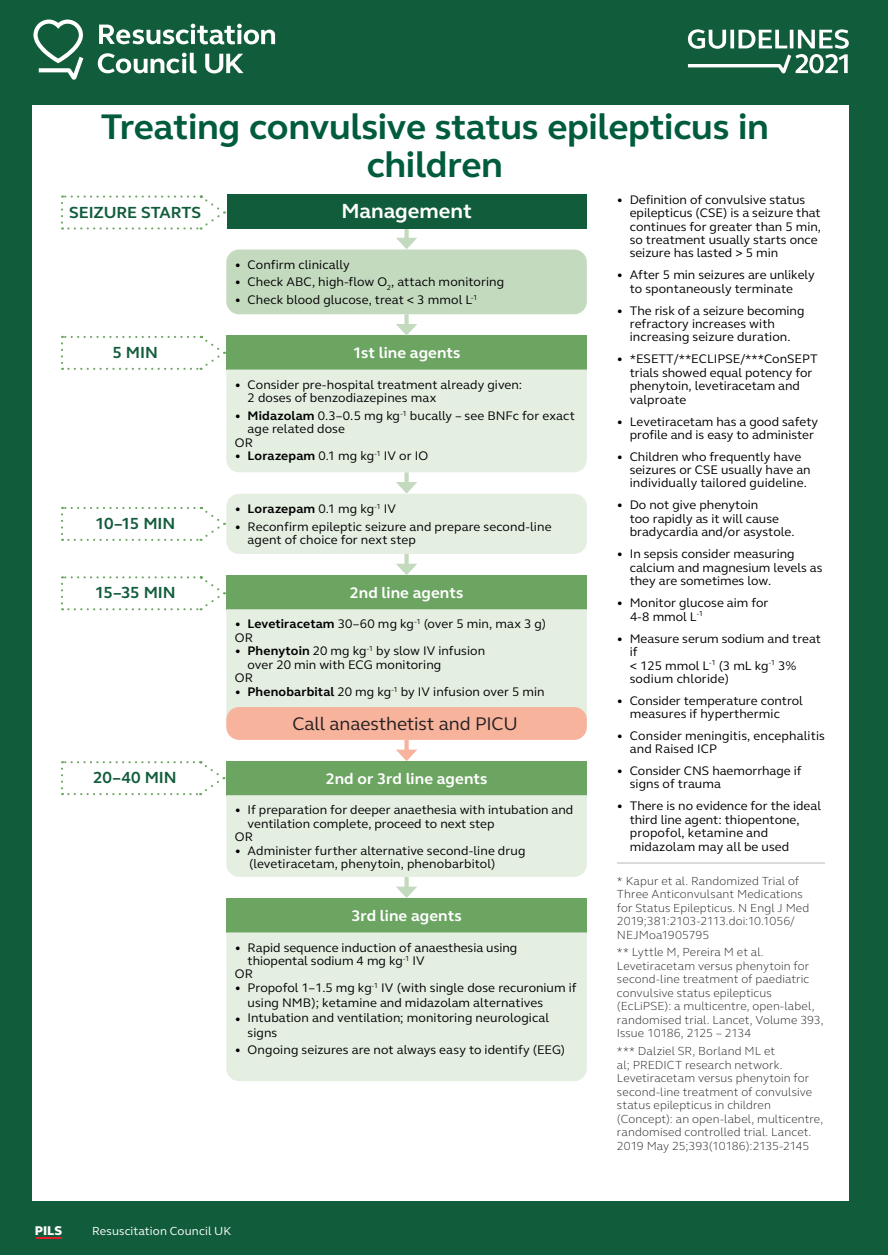
<style>
.page{position:relative;width:890px;height:1255px;background:#fff}
.page>*{position:absolute;margin:0;border:0;box-sizing:border-box;transform-origin:0 0}
._06_Appendix_title{font:700 36.6px/38.8px "Resus";letter-spacing:-.01em;color:#005c3c;text-align:center}
.t1{font:700 21px "Resus";color:#fff}
._04_Table_text_-_rom{font:18.75px "Resus";letter-spacing:-.005em;color:#231f20}
.t2{font:700 16.5px "Resus";letter-spacing:-.005em;color:#115c3b}
._04_Table_text_-_rom-2{font:700 15.75px "Resus";letter-spacing:.005em;color:#fff}
.t3{font:800 12.9px "Resus";color:#fff}
._04_Table_text_-_rom-3{font:12.75px/13.4px "Resus";color:#000001}
._04_Further_reading{font:300 12px/13.5px "Resus";letter-spacing:.005em;color:#231f20}
.t4{font:12px "Resus";letter-spacing:.01em;color:#fff}
.s1{font-weight:700}
</style>
<div class="page">
<div style="left:0;top:0;width:887px;height:1255px;background:#115c3b"></div>
<div style="left:32px;top:105px;width:817px;height:1095px;background:#fff"></div>
<div style="left:226px;top:575px;width:361px;height:34px;background:#6ca462"></div>
<div style="left:226px;top:898px;width:361px;height:34px;background:#6ca462"></div>
<div style="left:404px;top:228px;width:5px;height:14px;background:#c4dabf"></div>
<svg style="left:396px;top:238px;width:21px;height:11px"></svg>
<div style="left:404px;top:877px;width:5px;height:13px;background:#c4dabf"></div>
<svg style="left:396px;top:887px;width:21px;height:11px"></svg>
<div style="left:404px;top:472px;width:5px;height:14px;background:#c4dabf"></div>
<svg style="left:396px;top:482px;width:21px;height:12px"></svg>
<div style="left:404px;top:314px;width:5px;height:14px;background:#c4dabf"></div>
<div style="left:227px;top:194px;width:359px;height:34px;background:#115c3b"></div>
<div style="left:404px;top:740px;width:5px;height:14px;background:#f7b39c"></div>
<hr style="left:617px;top:862px;width:208px;height:2px;background:#bcbdc0">
<div style="left:226px;top:250px;width:361px;height:64px;background:#c4dabf;border-radius:13px"></div>
<div style="left:226px;top:609px;width:361px;height:125px;background:#e4eee1"></div>
<div style="left:226px;top:932px;width:361px;height:149px;background:#e4eee1"></div>
<div style="left:226px;top:494px;width:361px;height:60px;background:#e4eee1;border-radius:13px"></div>
<div style="left:404px;top:554px;width:5px;height:14px;background:#c4dabf"></div>
<svg style="left:396px;top:564px;width:21px;height:11px"></svg>
<svg style="left:61px;top:196px;width:164px;height:34px"></svg>
<svg style="left:61px;top:324px;width:526px;height:148px"></svg>
<svg style="left:61px;top:576px;width:164px;height:34px"></svg>
<svg style="left:61px;top:507px;width:164px;height:34px"></svg>
<svg style="left:61px;top:750px;width:526px;height:127px"></svg>
<div style="left:226px;top:707px;width:361px;height:33px;background:#f7b39c;border-radius:13px"></div>
<svg style="left:99px;top:24px;width:176px;height:20px"></svg>
<svg style="left:98px;top:53px;width:99px;height:20px"></svg>
<svg style="left:205px;top:54px;width:38px;height:19px"></svg>
<svg style="left:33px;top:20px;width:50px;height:60px"></svg>
<svg style="left:688px;top:29px;width:160px;height:44px"></svg>
<svg style="left:36px;top:1237px;width:26px;height:1px"></svg>
<p class="_06_Appendix_title" style="left:101px;top:107px;width:670px">Treating convulsive status epilepticus in children</p>
<p class="_04_Table_text_-_rom-3" style="left:629px;top:193px;width:193px;text-indent:-13px">• Definition of convulsive status epilepticus (CSE) is a seizure that continues for greater than 5 min, so treatment usually starts once seizure has lasted &gt; 5 min</p>
<p class="_04_Table_text_-_rom-3" style="left:629px;top:269px;width:187px;text-indent:-13px">• After 5 min seizures are unlikely to spontaneously terminate</p>
<p class="_04_Table_text_-_rom-3" style="left:629px;top:304px;width:176px;text-indent:-13px">• The risk of a seizure becoming refractory increases with increasing seizure duration.</p>
<p class="_04_Table_text_-_rom-3" style="left:629px;top:353px;width:189px;text-indent:-13px">• *ESETT/**ECLIPSE/***ConSEPT trials showed equal potency for phenytoin, levetiracetam and valproate</p>
<p class="_04_Table_text_-_rom-3" style="left:629px;top:415px;width:190px;text-indent:-13px">• Levetiracetam has a good safety profile and is easy to administer</p>
<p class="_04_Table_text_-_rom-3" style="left:629px;top:450px;width:182px;text-indent:-13px">• Children who frequently have seizures or CSE usually have an individually tailored guideline.</p>
<p class="_04_Table_text_-_rom-3" style="left:629px;top:499px;width:166px;text-indent:-13px">• Do not give phenytoin<br>too rapidly as it will cause bradycardia and/or asystole.</p>
<p class="_04_Table_text_-_rom-3" style="left:629px;top:548px;width:194px;text-indent:-13px">• In sepsis consider measuring calcium and magnesium levels as they are sometimes low.</p>
<p class="_04_Table_text_-_rom-3" style="left:630px;top:596px;width:140px;text-indent:-13px">• Monitor glucose aim for<br>4-8 mmol L<sup>-1</sup></p>
<p class="_04_Table_text_-_rom-3" style="left:629px;top:632px;width:193px;text-indent:-13px">• Measure serum sodium and treat if<br>&lt; 125 mmol L<sup>-1</sup> (3 mL kg<sup>-1</sup> 3% sodium chloride)</p>
<p class="_04_Table_text_-_rom-3" style="left:629px;top:694px;width:175px;text-indent:-13px">• Consider temperature control measures if hyperthermic</p>
<p class="_04_Table_text_-_rom-3" style="left:629px;top:729px;width:197px;text-indent:-13px">• Consider meningitis, encephalitis and Raised ICP</p>
<p class="_04_Table_text_-_rom-3" style="left:629px;top:764px;width:173px;text-indent:-13px">• Consider CNS haemorrhage if signs of trauma</p>
<p class="_04_Table_text_-_rom-3" style="left:629px;top:800px;width:193px;text-indent:-13px">• There is no evidence for the ideal third line agent: thiopentone, propofol, ketamine and midazolam may all be used</p>
<p class="_04_Further_reading" style="left:617px;top:874px;width:194px">* Kapur et al. Randomized Trial of<br>Three Anticonvulsant Medications for Status Epilepticus. N Engl J Med<br>2019;381:2103-2113.doi:10.1056/<br>NEJMoa1905795</p>
<p class="_04_Further_reading" style="left:617px;top:946px;width:208px">** Lyttle M, Pereira M et al.<br>Levetiracetam versus phenytoin for second-line treatment of paediatric convulsive status epilepticus (EcLiPSE): a multicentre, open-label, randomised trial. Lancet, Volume 393, Issue 10186, 2125 – 2134</p>
<p class="_04_Further_reading" style="left:617px;top:1044px;width:208px">*** Dalziel SR, Borland ML et<br>al; PREDICT research network.<br>Levetiracetam versus phenytoin for second-line treatment of convulsive status epilepticus in children (Concept): an open-label, multicentre, randomised controlled trial. Lancet.<br>2019 May 25;393(10186):2135-2145</p>
<p class="t1" style="left:341px;top:198px;width:132px">Management</p>
<p class="t2" style="left:69px;top:202px;width:133px">SEIZURE STARTS</p>
<p class="_04_Table_text_-_rom-3" style="left:235px;top:258px;width:116px">• Confirm clinically</p>
<p class="_04_Table_text_-_rom-3" style="left:235px;top:275px;width:271px">• Check ABC, high-flow O<sub>2</sub>, attach monitoring</p>
<p class="_04_Table_text_-_rom-3" style="left:235px;top:293px;width:244px">• Check blood glucose, treat &lt; 3 mmol L<sup>-1</sup></p>
<p class="t2" style="left:112px;top:342px;width:47px">5 MIN</p>
<p class="_04_Table_text_-_rom-2" style="left:352px;top:343px;width:109px">1st line agents</p>
<p class="_04_Table_text_-_rom-3" style="left:247px;top:378px;width:276px;text-indent:-13px">• Consider pre-hospital treatment already given:<br>2 doses of benzodiazepines max</p>
<p class="_04_Table_text_-_rom-3" style="left:247px;top:409px;width:329px;text-indent:-13px">• <span class="s1">Midazolam</span> 0.3–0.5 mg kg<sup>-1</sup> bucally – see BNFc for exact age related dose</p>
<p class="_04_Table_text_-_rom-3" style="left:235px;top:436px;width:20px">OR</p>
<p class="_04_Table_text_-_rom-3" style="left:235px;top:449px;width:195px">• <span class="s1">Lorazepam</span> 0.1 mg kg<sup>-1</sup> IV or IO</p>
<p class="_04_Table_text_-_rom-3" style="left:235px;top:502px;width:163px">• <span class="s1">Lorazepam</span> 0.1 mg kg<sup>-1</sup> IV</p>
<p class="_04_Table_text_-_rom-3" style="left:247px;top:520px;width:305px;text-indent:-13px">• Reconfirm epileptic seizure and prepare second-line agent of choice for next step</p>
<p class="t2" style="left:95px;top:513px;width:82px">10–15 MIN</p>
<p class="_04_Table_text_-_rom-2" style="left:350px;top:583px;width:115px">2nd line agents</p>
<p class="t2" style="left:95px;top:583px;width:82px">15–35 MIN</p>
<p class="_04_Table_text_-_rom-3" style="left:235px;top:617px;width:313px">• <span class="s1">Levetiracetam</span> 30–60 mg kg<sup>-1</sup> (over 5 min, max 3 g)</p>
<p class="_04_Table_text_-_rom-3" style="left:235px;top:631px;width:20px">OR</p>
<p class="_04_Table_text_-_rom-3" style="left:247px;top:644px;width:239px;text-indent:-13px">• <span class="s1">Phenytoin</span> 20 mg kg<sup>-1</sup> by slow IV infusion over 20 min with ECG monitoring</p>
<p class="_04_Table_text_-_rom-3" style="left:235px;top:671px;width:20px">OR</p>
<p class="_04_Table_text_-_rom-3" style="left:235px;top:685px;width:311px">• <span class="s1">Phenobarbital</span> 20 mg kg<sup>-1</sup> by IV infusion over 5 min</p>
<p class="_04_Table_text_-_rom" style="left:292px;top:713px;width:227px">Call anaesthetist and PICU</p>
<p class="t2" style="left:93px;top:768px;width:85px">20–40 MIN</p>
<p class="_04_Table_text_-_rom-2" style="left:326px;top:769px;width:163px">2nd or 3rd line agents</p>
<p class="_04_Table_text_-_rom-3" style="left:247px;top:804px;width:327px;text-indent:-13px">• If preparation for deeper anaethesia with intubation and ventilation complete, proceed to next step</p>
<p class="_04_Table_text_-_rom-3" style="left:235px;top:830px;width:20px">OR</p>
<p class="_04_Table_text_-_rom-3" style="left:249px;top:844px;width:278px;text-indent:-14px">• Administer further alternative second-line drug (levetiracetam, phenytoin, phenobarbitol)</p>
<p class="_04_Table_text_-_rom-2" style="left:351px;top:906px;width:112px">3rd line agents</p>
<p class="_04_Table_text_-_rom-3" style="left:247px;top:941px;width:271px;text-indent:-13px">• Rapid sequence induction of anaesthesia using thiopental sodium 4 mg kg<sup>-1</sup> IV</p>
<p class="_04_Table_text_-_rom-3" style="left:235px;top:968px;width:20px">OR</p>
<p class="_04_Table_text_-_rom-3" style="left:235px;top:981px;width:8px">•</p>
<p class="_04_Table_text_-_rom-3" style="left:235px;top:1012px;width:8px">•</p>
<p class="_04_Table_text_-_rom-3" style="left:247px;top:981px;width:330px;line-height:14.9px">Propofol 1–1.5 mg kg<sup>-1</sup> IV (with single dose recuronium if using NMB); ketamine and midazolam alternatives Intubation and ventilation; monitoring neurological signs</p>
<p class="_04_Table_text_-_rom-3" style="left:235px;top:1044px;width:332px">• Ongoing seizures are not always easy to identify (EEG)</p>
<p class="t3" style="left:35px;top:1223px;width:29px">PILS</p>
<p class="t4" style="left:92px;top:1224px;width:141px">Resuscitation Council UK</p>
</div>
